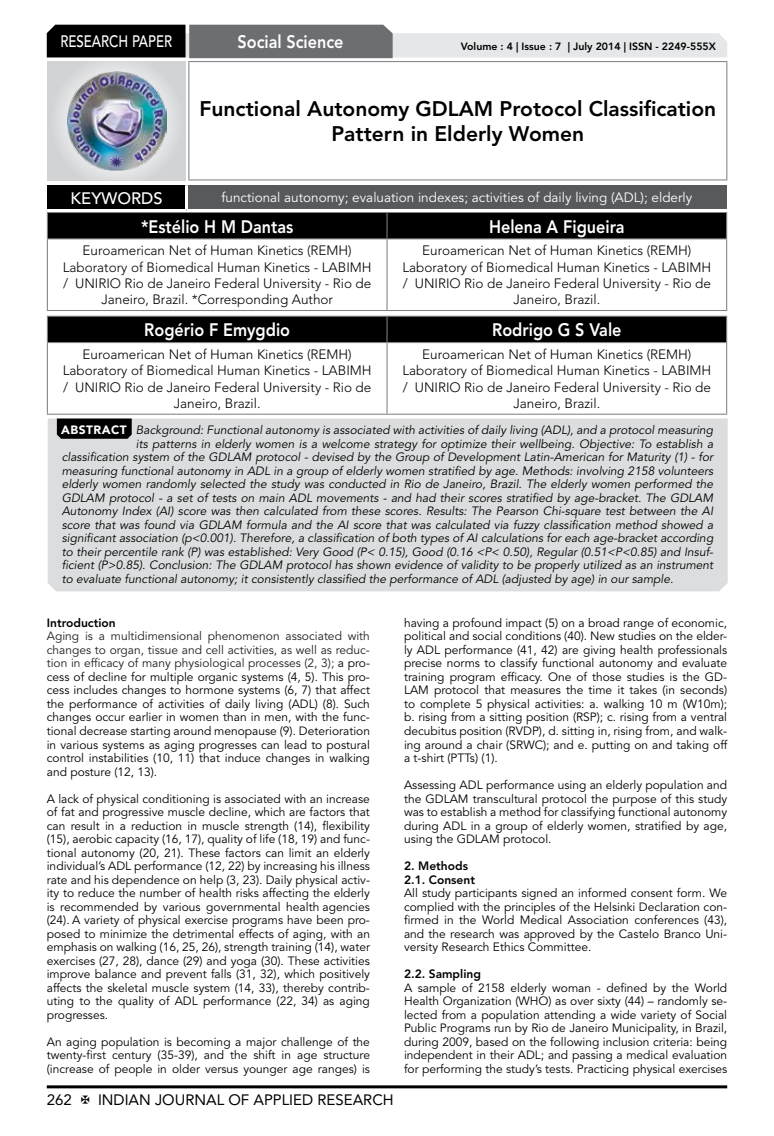
<style>
.page{position:relative;width:774px;height:1136px;background:#fff}
.page>*{position:absolute;margin:0;border:0;box-sizing:border-box;transform-origin:0 0}
.t1{font:800 21px/25.2px "Avenir LT Std";color:#000;text-align:center}
.t2{font:800 18px "Avenir LT Std";color:#fff;scale:.9 1}
.t3{font:500 16.5px "Avenir LT Std";color:#fff;scale:.8 1}
.t4{font:500 16.5px "Avenir LT Std";color:#fff}
.t5{font:15px "Avenir LT Std";color:#000}
.t6{font:300 13.5px/16.2px "Avenir LT Std";color:#000;text-align:center}
.t7{font:13.5px "Avenir LT Std";color:#fff}
.t8{font:12px/13.5px "Avenir LT Std";color:#000;text-align:justify}
.t9{font:italic 12px "Avenir LT Std";color:#000}
.t10{font:800 12px/13.5px "Avenir LT Std";color:#000}
.t11{font:800 10.5px "Avenir LT Std";color:#000}
.s1{font-weight:900;font-style:normal;color:#fff}
.s2{color:#231f20}
</style>
<div class="page">
<hr style="left:47px;top:1085px;width:680px;height:3px;background:#000">
<div style="left:48px;top:62px;width:137px;height:118px;background:linear-gradient(to right,#d9dadb,#d9dadb)"></div>
<img style="left:68px;top:71px;width:99px;height:100px">
<svg style="left:47px;top:25px;width:680px;height:33px;background:#979899"></svg>
<hr style="left:188px;top:61px;width:539px;height:1px;background:#808285">
<hr style="left:188px;top:62px;width:1px;height:117px;background:#808285">
<hr style="left:726px;top:62px;width:1px;height:117px;background:#808285">
<hr style="left:188px;top:179px;width:539px;height:1px;background:#808285">
<div style="left:47px;top:212px;width:680px;height:26px;background:#000"></div>
<hr style="left:47px;top:238px;width:340px;height:1px;background:#808285">
<hr style="left:47px;top:239px;width:1px;height:71px;background:#808285">
<hr style="left:47px;top:310px;width:340px;height:1px;background:#808285">
<hr style="left:387px;top:238px;width:340px;height:1px;background:#808285">
<hr style="left:386px;top:239px;width:1px;height:71px;background:#808285">
<hr style="left:726px;top:239px;width:1px;height:71px;background:#808285">
<hr style="left:387px;top:310px;width:340px;height:1px;background:#808285">
<hr style="left:47px;top:315px;width:340px;height:2px;background:#808285">
<hr style="left:387px;top:315px;width:340px;height:2px;background:#808285">
<div style="left:47px;top:316px;width:680px;height:26px;background:#000"></div>
<hr style="left:47px;top:342px;width:340px;height:1px;background:#808285">
<hr style="left:47px;top:343px;width:1px;height:70px;background:#808285">
<hr style="left:47px;top:413px;width:340px;height:1px;background:#808285">
<hr style="left:387px;top:342px;width:340px;height:1px;background:#808285">
<hr style="left:386px;top:343px;width:1px;height:70px;background:#808285">
<hr style="left:726px;top:343px;width:1px;height:70px;background:#808285">
<hr style="left:387px;top:413px;width:340px;height:1px;background:#808285">
<div style="left:47px;top:185px;width:139px;height:25px;background:#000"></div>
<div style="left:186px;top:185px;width:541px;height:25px;background:#58595b"></div>
<hr style="left:185px;top:185px;width:3px;height:24px;background:#fff">
<hr style="left:47px;top:209px;width:139px;height:3px;background:#fff">
<hr style="left:186px;top:209px;width:541px;height:3px;background:#fff">
<div style="left:48px;top:418px;width:680px;height:173px;background:#dcddde"></div>
<svg style="left:57px;top:418px;width:75px;height:20px"></svg>
<h3 class="t3" style="left:60px;top:32px;width:139px">RESEARCH PAPER</h3>
<h2 class="t2" style="left:237px;top:31px;width:119px">Social Science</h2>
<p class="t11" style="left:461px;top:41px;width:257px">Volume : 4 | Issue : 7 | July 2014 | ISSN - 2249-555X</p>
<h1 class="t1" style="left:199px;top:96px;width:518px">Functional Autonomy Gdlam Protocol Classification<br>Pattern in Elderly Women</h1>
<h3 class="t4" style="left:71px;top:189px;width:94px">KEYWORDS</h3>
<p class="t7" style="left:221px;top:189px;width:472px">functional autonomy; evaluation indexes; activities of daily living (ADL); elderly</p>
<h2 class="t2" style="left:141px;top:215px;width:171px">*Estélio H M Dantas</h2>
<h2 class="t2" style="left:489px;top:215px;width:152px">Helena A Figueira</h2>
<p class="t6" style="left:63px;top:243px;width:310px">Euroamerican Net of Human Kinetics (REMH)<br>Laboratory of Biomedical Human Kinetics - LABIMH / UNIRIO Rio de Janeiro Federal University - Rio de Janeiro, Brazil. *Corresponding Author</p>
<p class="t6" style="left:402px;top:243px;width:310px">Euroamerican Net of Human Kinetics (REMH)<br>Laboratory of Biomedical Human Kinetics - LABIMH / UNIRIO Rio de Janeiro Federal University - Rio de Janeiro, Brazil.</p>
<h2 class="t2" style="left:144px;top:319px;width:163px">Rogério F Emygdio</h2>
<h2 class="t2" style="left:492px;top:319px;width:145px">Rodrigo G S Vale</h2>
<p class="t6" style="left:63px;top:346px;width:310px">Euroamerican Net of Human Kinetics (REMH)<br>Laboratory of Biomedical Human Kinetics - LABIMH / UNIRIO Rio de Janeiro Federal University - Rio de Janeiro, Brazil.</p>
<p class="t6" style="left:402px;top:346px;width:310px">Euroamerican Net of Human Kinetics (REMH)<br>Laboratory of Biomedical Human Kinetics - LABIMH / UNIRIO Rio de Janeiro Federal University - Rio de Janeiro, Brazil.</p>
<p class="t9" style="left:61px;top:423px;width:654px"><span class="s1">ABSTRACT</span> Background: Functional autonomy is associated with activities of daily living (ADL), and a protocol measuring</p>
<p class="t9" style="left:136px;top:436px;width:579px">its patterns in elderly women is a welcome strategy for optimize their wellbeing. Objective: To establish a</p>
<p class="t9" style="left:62px;top:450px;width:653px">classification system of the GDLAM protocol - devised by the Group of Development Latin-American for Maturity (1) - for</p>
<p class="t9" style="left:62px;top:463px;width:653px">measuring functional autonomy in ADL in a group of elderly women stratified by age. Methods: involving 2158 volunteers</p>
<p class="t9" style="left:62px;top:477px;width:653px">elderly women randomly selected the study was conducted in Rio de Janeiro, Brazil. The elderly women performed the</p>
<p class="t9" style="left:62px;top:490px;width:653px">GDLAM protocol - a set of tests on main ADL movements - and had their scores stratified by age-bracket. The GDLAM</p>
<p class="t9" style="left:62px;top:504px;width:653px">Autonomy Index (AI) score was then calculated from these scores. Results: The Pearson Chi-square test between the AI</p>
<p class="t9" style="left:62px;top:517px;width:653px">score that was found via GDLAM formula and the AI score that was calculated via fuzzy classification method showed a</p>
<p class="t9" style="left:62px;top:531px;width:653px">significant association (p&lt;0.001). Therefore, a classification of both types of AI calculations for each age-bracket according</p>
<p class="t9" style="left:62px;top:544px;width:653px">to their percentile rank (P) was established: Very Good (P&lt; 0.15), Good (0.16 &lt;P&lt; 0.50), Regular (0.51&lt;P&lt;0.85) and Insuf-</p>
<p class="t9" style="left:62px;top:558px;width:653px">ficient (P&gt;0.85). Conclusion: The GDLAM protocol has shown evidence of validity to be properly utilized as an instrument</p>
<p class="t9" style="left:62px;top:571px;width:613px">to evaluate functional autonomy; it consistently classified the performance of ADL (adjusted by age) in our sample.</p>
<p class="t10" style="left:47px;top:616px;width:70px">Introduction</p>
<p class="t8" style="left:47px;top:629px;width:325px"><span class="s2">Aging is a multidimensional phenomenon associated with changes to organ, tissue and cell activities, as well as reduc&shy;tion in efficacy of many physiological processes (2, 3);</span> a pro&shy;cess of decline for multiple organic systems (4, 5). This pro&shy;cess includes changes to hormone systems (6, 7) that affect the performance of activities of daily living (ADL) (8). Such changes occur earlier in women than in men, with the func&shy;tional decrease starting around menopause (9). Deterioration in various systems as aging progresses can lead to postural control instabilities (10, 11) that induce changes in walking and posture (12, 13).</p>
<p class="t8" style="left:47px;top:791px;width:325px">A lack of physical conditioning is associated with an increase of fat and progressive muscle decline, which are factors that can result in a reduction in muscle strength (14), flexibility (15), aerobic capacity (16, 17), quality of life (18, 19) and func&shy;tional autonomy (20, 21). These factors can limit an elderly individual’s ADL performance (12, 22) by increasing his illness rate and his dependence on help (3, 23). Daily physical activ&shy;ity to reduce the number of health risks affecting the elderly is recommended by various governmental health agencies (24). A variety of physical exercise programs have been pro&shy;posed to minimize the detrimental effects of aging, with an emphasis on walking (16, 25, 26), strength training (14), water exercises (27, 28), dance (29) and yoga (30). These activities improve balance and prevent falls (31, 32), which positively affects the skeletal muscle system (14, 33), thereby contrib&shy;uting to the quality of ADL performance (22, 34) as aging progresses.</p>
<p class="t8" style="left:47px;top:1034px;width:325px">An aging population is becoming a major challenge of the twenty-first century (35-39), and the shift in age structure (increase of people in older versus younger age ranges) is</p>
<p class="t8" style="left:404px;top:616px;width:325px">having a profound impact (5) on a broad range of economic, political and social conditions (40). New studies on the elder&shy;ly ADL performance (41, 42) are giving health professionals precise norms to classify functional autonomy and evaluate training program efficacy. One of those studies is the GD-LAM protocol that measures the time it takes (in seconds) to complete 5 physical activities: a. walking 10 m (W10m); b. rising from a sitting position (RSP); c. rising from a ventral decubitus position (RVDP), d. sitting in, rising from, and walk&shy;ing around a chair (SRWC); and e. putting on and taking off a t-shirt (PTTs) (1).</p>
<p class="t8" style="left:404px;top:778px;width:325px">Assessing ADL performance using an elderly population and the GDLAM transcultural protocol the purpose of this study was to establish a method for classifying functional autonomy during ADL in a group of elderly women, stratified by age, using the GDLAM protocol.</p>
<p class="t10" style="left:404px;top:859px;width:73px">2. M ethods<br>2.1. Consent</p>
<p class="t8" style="left:404px;top:886px;width:325px">All study participants signed an informed consent form. We complied with the principles of the Helsinki Declaration con&shy;firmed in the World Medical Association conferences (43), and the research was approved by the Castelo Branco Uni&shy;versity Research Ethics Committee.</p>
<p class="t10" style="left:404px;top:967px;width:78px">2.2. Sampling</p>
<p class="t8" style="left:404px;top:980px;width:325px">A sample of 2158 elderly woman - defined by the World Health Organization (WHO) as over sixty (44) – randomly se&shy;lected from a population attending a wide variety of Social Public Programs run by Rio de Janeiro Municipality, in Brazil, during 2009, based on the following inclusion criteria: being independent in their ADL; and passing a medical evaluation for performing the study’s tests. Practicing physical exercises</p>
<p class="t5" style="left:47px;top:1090px;width:27px">262</p>
<p class="t5" style="left:98px;top:1090px;width:297px">INDIAN JOURNAL OF APPLIED RESEARCH</p>
</div>
